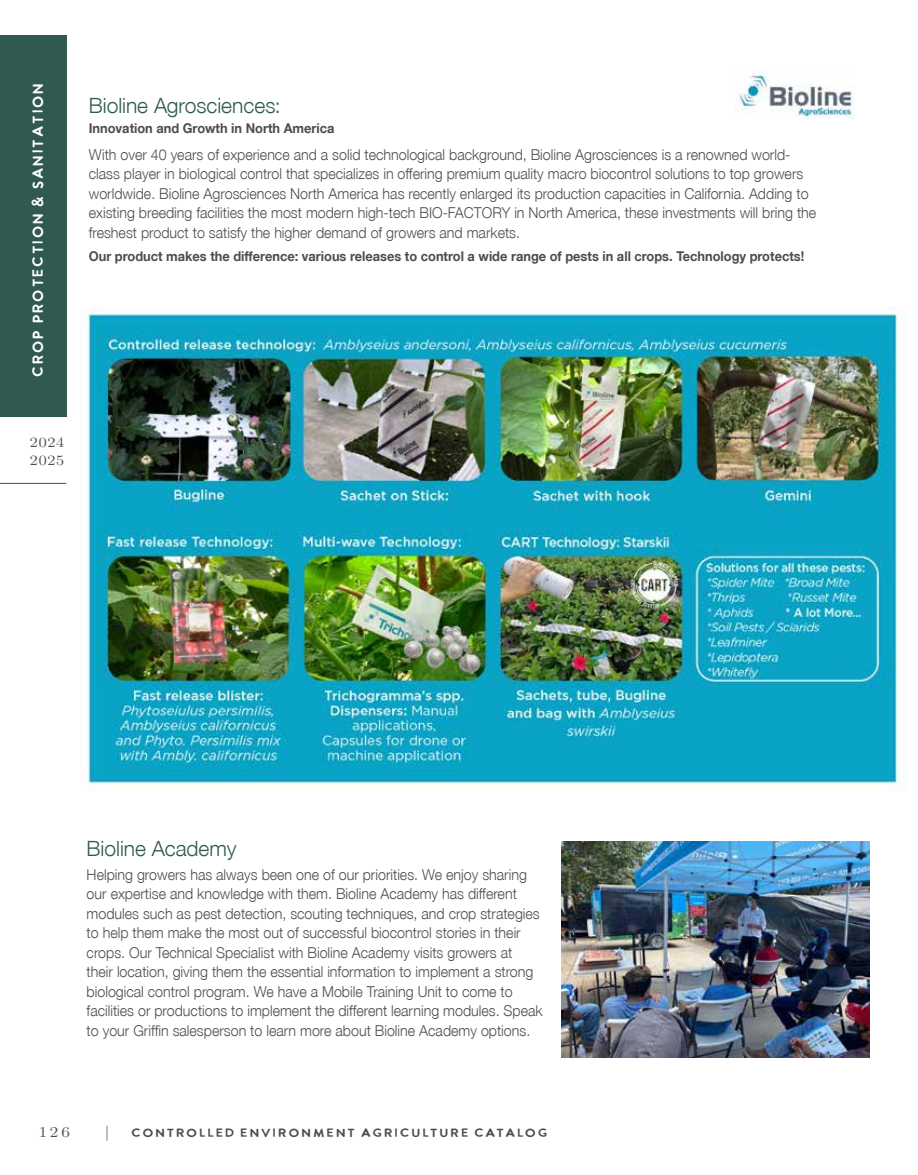
<style>
.page{position:relative;width:918px;height:1175px;background:#fff}
.page>*{position:absolute;margin:0;border:0;box-sizing:border-box;transform-origin:0 0}
.t1{font:300 21px "Helvetica Neue 45";color:#305a4f}
.t2{font:300 15px/19.5px "Helvetica Neue 45";color:#4d4d4f;scale:.95 1}
.t3{font:15px "MILKANDCLAY Regular";color:#fff}
.t4{font:15px "LM Roman Caps 10";color:#4d4d4f;scale:1.1 1}
.t5{font:14.25px/18px "LM Roman Caps 10";letter-spacing:.005em;color:#4d4d4f;scale:1.1 1}
.t6{font:700 13.5px "Helvetica Neue 75";color:#4d4d4f;scale:.95 1}
.t7{font:12px "MILKANDCLAY Regular";letter-spacing:.03em;color:#4d4d4f;scale:1.1 1}
</style>
<div class="page">
<div style="left:0;top:35px;width:67px;height:381px;background:#305a4f"></div>
<hr style="left:0;top:483px;width:66px;height:1px;background:#4d4d4f">
<img style="left:81px;top:307px;width:827px;height:484px">
<img style="left:562px;top:841px;width:307px;height:216px">
<img style="left:735px;top:73px;width:120px;height:45px">
<p class="t3" style="left:30px;top:378px;width:297px;rotate:-90deg">CROP PROTECTION &amp; SANITATION</p>
<p class="t5" style="left:30px;top:432px;width:33px">2024<br>2025</p>
<h1 class="t1" style="left:89px;top:96px;width:193px">Bioline Agrosciences:</h1>
<p class="t6" style="left:89px;top:123px;width:260px">Innovation and Growth in North America</p>
<p class="t2" style="left:89px;top:145px;width:767px">With over 40 years of experience and a solid technological background, Bioline Agrosciences is a renowned world&shy;class player in biological control that specializes in offering premium quality macro biocontrol solutions to top growers worldwide. Bioline Agrosciences North America has recently enlarged its production capacities in California. Adding to existing breeding facilities the most modern high-tech BIO-FACTORY in North America, these investments will bring the freshest product to satisfy the higher demand of growers and markets.</p>
<p class="t6" style="left:89px;top:250px;width:755px">Our product makes the difference: various releases to control a wide range of pests in all crops. Technology protects!</p>
<h1 class="t1" style="left:87px;top:839px;width:151px">Bioline Academy</h1>
<p class="t2" style="left:87px;top:865px;width:482px">Helping growers has always been one of our priorities. We enjoy sharing our expertise and knowledge with them. Bioline Academy has different modules such as pest detection, scouting techniques, and crop strategies to help them make the most out of successful biocontrol stories in their crops. Our Technical Specialist with Bioline Academy visits growers at<br>their location, giving them the essential information to implement a strong biological control program. We have a Mobile Training Unit to come to facilities or productions to implement the different learning modules. Speak to your Griffin salesperson to learn more about Bioline Academy options.</p>
<p class="t4" style="left:38px;top:1120px;width:30px">126</p>
<p class="t4" style="left:105px;top:1120px;width:6px">|</p>
<p class="t7" style="left:131px;top:1126px;width:381px">CONTROLLED ENVIRONMENT AGRICULTURE CATALOG</p>
</div>
